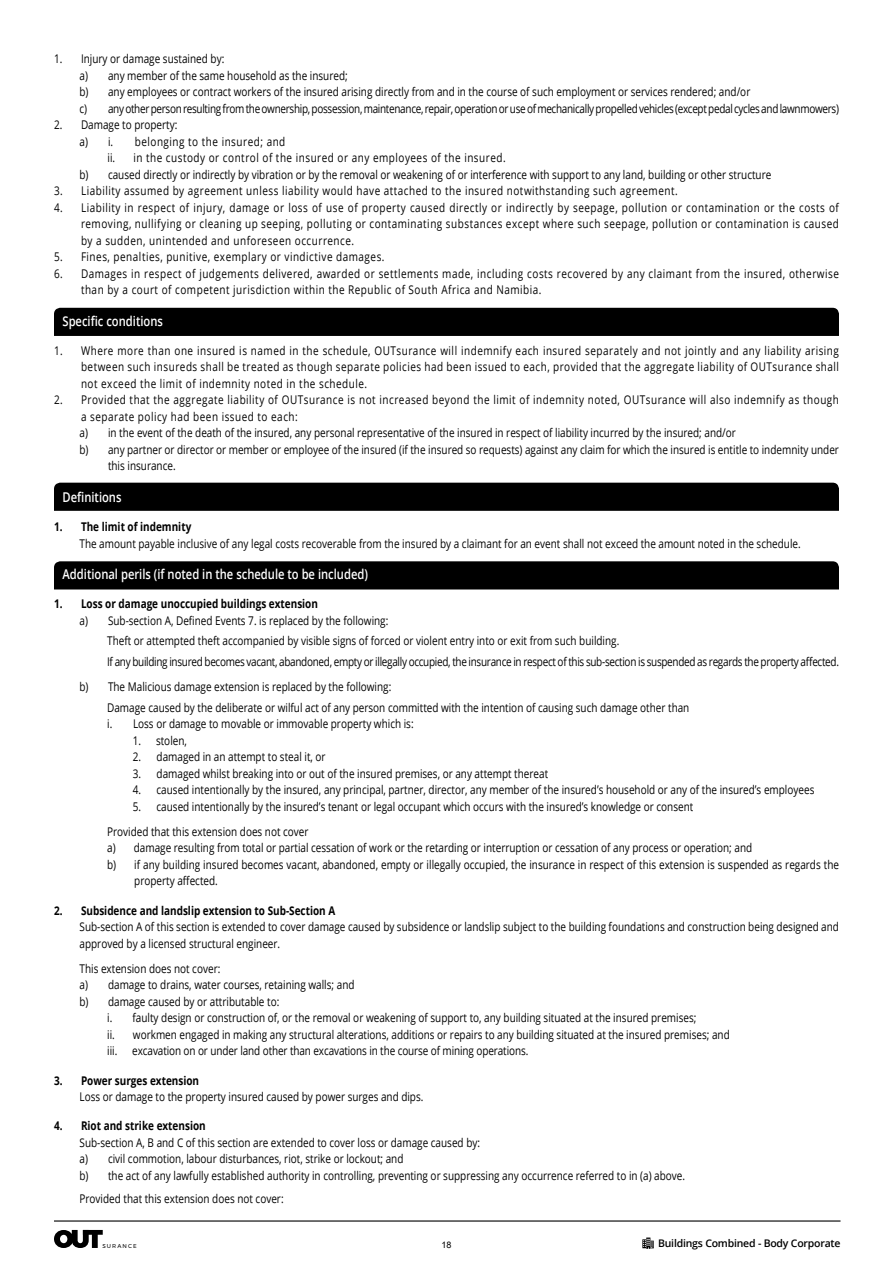
<style>
.page{position:relative;width:893px;height:1263px;background:#fff}
.page>*{position:absolute;margin:0;border:0;box-sizing:border-box;transform-origin:0 0}
.t1{font:600 13.5px "Open Sans";color:#fff;scale:.83 1}
.t2{font:12px/16.5px "Open Sans";color:#000;scale:.83 1}
.t3{font:12px/16.5px "Open Sans";letter-spacing:.05em;color:#000;scale:.83 1}
.t4{font:12px/20.7px "Open Sans";letter-spacing:-.03em;color:#000;scale:.83 1}
.t5{font:700 12px "Open Sans";color:#000;scale:.83 1}
.t6{font:600 10.5px "Open Sans";letter-spacing:-.02em;color:#000}
.t7{font:9px "Arial";color:#000}
.t8{font:5.55px "Montserrat";letter-spacing:.2em;color:#000}
</style>
<div class="page">
<svg style="left:642px;top:1237px;width:12px;height:12px"></svg>
<hr style="left:54px;top:1220px;width:786px;height:1px;background:#000">
<svg style="left:54px;top:1230px;width:49px;height:18px"></svg>
<div style="left:54px;top:308px;width:785px;height:28px;background:#000"></div>
<div style="left:54px;top:483px;width:785px;height:28px;background:#000"></div>
<div style="left:54px;top:561px;width:785px;height:28px;background:#000"></div>
<p class="t2" style="left:80px;top:50px;width:916px;text-indent:-26px">1. Injury or damage sustained by:<br>a) any member of the same household as the insured;<br>b) any employees or contract workers of the insured arising directly from and in the course of such employment or services rendered; and/or<br>c) any other person resulting from the ownership, possession, maintenance, repair, operation or use of mechanically propelled vehicles (except pedal cycles and lawnmowers)</p>
<p class="t2" style="left:80px;top:116px;width:120px;text-indent:-26px">2. Damage to property: a) i.</p>
<p class="t3" style="left:135px;top:133px;width:183px">belonging to the insured; and</p>
<p class="t2" style="left:80px;top:149px;width:835px;text-indent:54px">in the custody or control of the insured or any employees of the insured.<br>b) caused directly or indirectly by vibration or by the removal or weakening of or interference with support to any land, building or other structure</p>
<p class="t3" style="left:54px;top:182px;width:753px">3. Liability assumed by agreement unless liability would have attached to the insured notwithstanding such agreement.</p>
<p class="t2" style="left:81px;top:199px;width:915px;text-align:justify;text-indent:-27px">4. Liability in respect of injury, damage or loss of use of property caused directly or indirectly by seepage, pollution or contamination or the costs of removing, nullifying or cleaning up seeping, polluting or contaminating substances except where such seepage, pollution or contamination is caused by a sudden, unintended and unforeseen occurrence.</p>
<p class="t3" style="left:54px;top:248px;width:400px">5. Fines, penalties, punitive, exemplary or vindictive damages.</p>
<p class="t3" style="left:81px;top:265px;width:915px;text-indent:-27px">6. Damages in respect of judgements delivered, awarded or settlements made, including costs recovered by any claimant from the insured, otherwise than by a court of competent jurisdiction within the Republic of South Africa and Namibia.</p>
<p class="t1" style="left:63px;top:311px;width:123px">Specific conditions</p>
<p class="t2" style="left:81px;top:342px;width:915px;text-align:justify;text-indent:-27px">1. Where more than one insured is named in the schedule, OUTsurance will indemnify each insured separately and not jointly and any liability arising between such insureds shall be treated as though separate policies had been issued to each, provided that the aggregate liability of OUTsurance shall not exceed the limit of indemnity noted in the schedule.</p>
<p class="t3" style="left:54px;top:391px;width:947px">2. Provided that the aggregate liability of OUTsurance is not increased beyond the limit of indemnity noted, OUTsurance will also indemnify as though</p>
<p class="t3" style="left:81px;top:408px;width:263px">a separate policy had been issued to each:</p>
<p class="t2" style="left:80px;top:424px;width:792px">a) in the event of the death of the insured, any personal representative of the insured in respect of liability incurred by the insured; and/or</p>
<p class="t2" style="left:80px;top:441px;width:916px">b) any partner or director or member or employee of the insured (if the insured so requests) against any claim for which the insured is entitle to indemnity under</p>
<p class="t2" style="left:108px;top:457px;width:83px">this insurance.</p>
<p class="t1" style="left:63px;top:488px;width:73px">Definitions</p>
<p class="t5" style="left:54px;top:518px;width:167px">1. The limit of indemnity</p>
<p class="t2" style="left:80px;top:535px;width:870px">The amount payable inclusive of any legal costs recoverable from the insured by a claimant for an event shall not exceed the amount noted in the schedule.</p>
<p class="t1" style="left:63px;top:565px;width:370px">Additional perils (if noted in the schedule to be included)</p>
<p class="t5" style="left:54px;top:595px;width:320px">1. Loss or damage unoccupied buildings extension</p>
<p class="t4" style="left:107px;top:610px;width:883px;text-indent:-28px">a) Sub-section A, Defined Events 7. is replaced by the following:<br>Theft or attempted theft accompanied by visible signs of forced or violent entry into or exit from such building.<br>If any building insured becomes vacant, abandoned, empty or illegally occupied, the insurance in respect of this sub-section is suspended as regards the property affected.</p>
<p class="t2" style="left:107px;top:676px;width:703px;line-height:20.7px;text-indent:-28px">b) The Malicious damage extension is replaced by the following:<br>Damage caused by the deliberate or wilful act of any person committed with the intention of causing such damage other than</p>
<p class="t2" style="left:107px;top:715px;width:371px">i. Loss or damage to movable or immovable property which is:</p>
<p class="t2" style="left:133px;top:732px;width:67px">1. stolen,</p>
<p class="t2" style="left:133px;top:748px;width:234px">2. damaged in an attempt to steal it, or</p>
<p class="t2" style="left:133px;top:765px;width:502px">3. damaged whilst breaking into or out of the insured premises, or any attempt thereat</p>
<p class="t2" style="left:133px;top:781px;width:823px">4. caused intentionally by the insured, any principal, partner, director, any member of the insured’s household or any of the insured’s employees</p>
<p class="t2" style="left:107px;top:794px;width:708px;line-height:25px;text-indent:26px">5. caused intentionally by the insured’s tenant or legal occupant which occurs with the insured’s knowledge or consent<br>Provided that this extension does not cover</p>
<p class="t2" style="left:107px;top:839px;width:779px">a) damage resulting from total or partial cessation of work or the retarding or interruption or cessation of any process or operation; and</p>
<p class="t2" style="left:107px;top:856px;width:883px">b) if any building insured becomes vacant, abandoned, empty or illegally occupied, the insurance in respect of this extension is suspended as regards the</p>
<p class="t2" style="left:134px;top:872px;width:102px">property affected.</p>
<p class="t5" style="left:54px;top:902px;width:340px">2. Subsidence and landslip extension to Sub-Section A</p>
<p class="t2" style="left:80px;top:918px;width:917px">Sub-section A of this section is extended to cover damage caused by subsidence or landslip subject to the building foundations and construction being designed and approved by a licensed structural engineer.</p>
<p class="t2" style="left:80px;top:960px;width:333px">This extension does not cover:<br>a) damage to drains, water courses, retaining walls; and b) damage caused by or attributable to:</p>
<p class="t2" style="left:107px;top:1009px;width:752px">i. faulty design or construction of, or the removal or weakening of support to, any building situated at the insured premises;<br>ii. workmen engaged in making any structural alterations, additions or repairs to any building situated at the insured premises; and iii. excavation on or under land other than excavations in the course of mining operations.</p>
<p class="t5" style="left:54px;top:1072px;width:176px">3. Power surges extension</p>
<p class="t2" style="left:80px;top:1088px;width:416px">Loss or damage to the property insured caused by power surges and dips.</p>
<p class="t5" style="left:54px;top:1117px;width:184px">4. Riot and strike extension</p>
<p class="t2" style="left:80px;top:1134px;width:731px">Sub-section A, B and C of this section are extended to cover loss or damage caused by:<br>a) civil commotion, labour disturbances, riot, strike or lockout; and<br>b) the act of any lawfully established authority in controlling, preventing or suppressing any occurrence referred to in (a) above.</p>
<p class="t2" style="left:80px;top:1190px;width:247px">Provided that this extension does not cover:</p>
<p class="t2" style="left:108px;top:149px;width:11px">ii.</p>
<p class="t8" style="left:102px;top:1242px;width:36px">SURANCE</p>
<p class="t7" style="left:441px;top:1239px;width:12px">18</p>
<p class="t6" style="left:658px;top:1236px;width:184px">Buildings Combined - Body Corporate</p>
</div>
